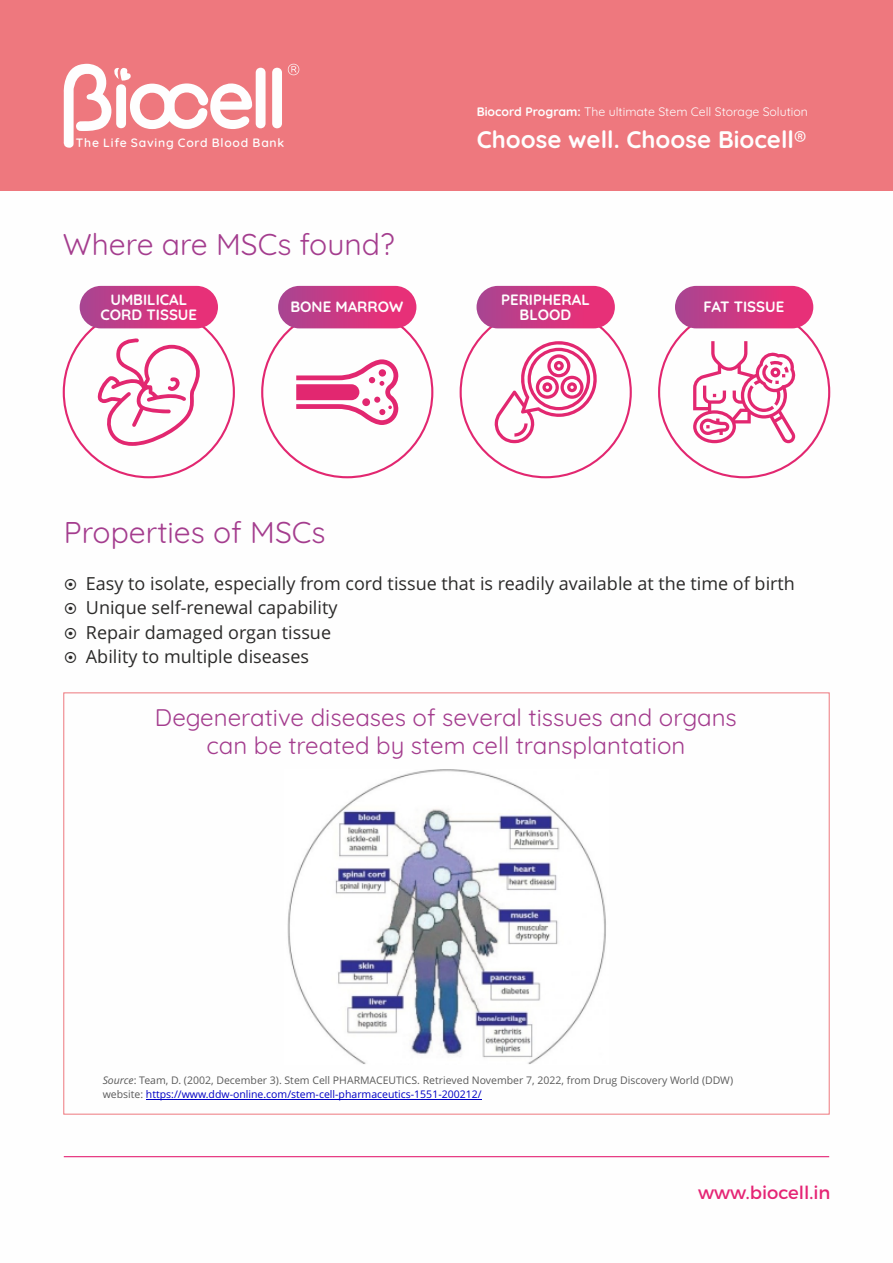
<style>
.page{position:relative;width:893px;height:1263px;background:#fff}
.page>*{position:absolute;margin:0;border:0;box-sizing:border-box;transform-origin:0 0}
.t1{font:30px "Quicksand";color:#a43d8e}
.t2{font:24px/28.5px "Quicksand";color:#a43d8e;text-align:center}
.t3{font:700 24px "Quicksand";color:#fefefe}
.t4{font:18px/24.5px "Open Sans";color:#2b2a29}
.t5{font:italic 18px "Montserrat";color:#e52575}
.t6{font:700 15px/15.6px "Quicksand";color:#fefefe;text-align:center}
.t7{font:12.3px "Quicksand";color:#fefefe}
.t8{font:600 12.15px "Quicksand";letter-spacing:.065em;color:#fefefe}
.t9{font:10.5px/14.2px "Open Sans";color:#5b5b5b}
.s1{font-weight:700}
.s2{font-weight:400}
.s3{font-style:italic}
.s4{color:#0000c4}
</style>
<div class="page">
<div style="left:0;top:0;width:893px;height:190px;background:#ee787e"></div>
<svg style="left:272px;top:68px;width:10px;height:60px"></svg>
<svg style="left:63px;top:64px;width:203px;height:84px"></svg>
<svg style="left:288px;top:64px;width:11px;height:11px"></svg>
<hr style="left:64px;top:1156px;width:765px;height:1px;background:#e52575">
<div style="left:63px;top:306px;width:172px;height:172px;background:#fefefe;border:2px solid #e22770;border-radius:50%"></div>
<div style="left:80px;top:286px;width:138px;height:42px;background:linear-gradient(to right,#aa4491,#f12e75);border-radius:21px"></div>
<svg style="left:98px;top:338px;width:102px;height:108px"></svg>
<div style="left:658px;top:306px;width:172px;height:172px;background:#fefefe;border:2px solid #e22770;border-radius:50%"></div>
<div style="left:675px;top:286px;width:138px;height:42px;background:linear-gradient(to right,#aa4591,#f12d74);border-radius:21px"></div>
<div style="left:460px;top:306px;width:172px;height:172px;background:#fefefe;border:2px solid #e22770;border-radius:50%"></div>
<div style="left:477px;top:286px;width:138px;height:42px;background:linear-gradient(to right,#aa4390,#f22f75);border-radius:21px"></div>
<div style="left:261px;top:306px;width:172px;height:172px;background:#fefefe;border:2px solid #e22770;border-radius:50%"></div>
<div style="left:278px;top:286px;width:138px;height:42px;background:linear-gradient(to right,#aa4592,#f12c74);border-radius:21px"></div>
<svg style="left:494px;top:341px;width:103px;height:102px"></svg>
<svg style="left:296px;top:359px;width:103px;height:66px"></svg>
<svg style="left:693px;top:341px;width:103px;height:102px"></svg>
<svg style="left:63px;top:692px;width:767px;height:423px"></svg>
<hr style="left:146px;top:1099px;width:336px;height:1px;background:#0000c4">
<img style="left:284px;top:769px;width:325px;height:296px">
<p class="t8" style="left:76px;top:135px;width:210px">The Life Saving Cord Blood Bank</p>
<h1 class="t1" style="left:63px;top:225px;width:333px">Where are MSCs found?</h1>
<h3 class="t6" style="left:101px;top:291px;width:98px">UMBILICAL<br>CORD TISSUE</h3>
<h3 class="t6" style="left:290px;top:299px;width:114px">BONE MARROW</h3>
<p class="t7" style="left:477px;top:103px;width:333px"><span class="s1">Biocord Program:</span> The ultimate Stem Cell Storage Solution</p>
<h2 class="t3" style="left:477px;top:124px;width:332px">Choose well. Choose Biocell<span class="s2">®</span></h2>
<h3 class="t6" style="left:501px;top:291px;width:90px">PERIPHERAL<br>BLOOD</h3>
<h3 class="t6" style="left:703px;top:299px;width:82px">FAT TISSUE</h3>
<h1 class="t1" style="left:64px;top:513px;width:263px">Properties of MSCs</h1>
<h3 class="t4" style="left:86px;top:573px;width:711px">Easy to isolate, especially from cord tissue that is readily available at the time of birth Unique self-renewal capability<br>Repair damaged organ tissue<br>Ability to multiple diseases</h3>
<h2 class="t2" style="left:155px;top:702px;width:583px">Degenerative diseases of several tissues and organs can be treated by stem cell transplantation</h2>
<p class="t9" style="left:103px;top:1074px;width:632px"><span class="s3">Source</span>: Team, D. (2002, December 3). Stem Cell PHARMACEUTICS. Retrieved November 7, 2022, from Drug Discovery World (DDW) website: <span class="s4">https://www.ddw-online.com/stem-cell-pharmaceutics-1551-200212/</span></p>
<h3 class="t5" style="left:698px;top:1182px;width:134px">www.biocell.in</h3>
</div>
